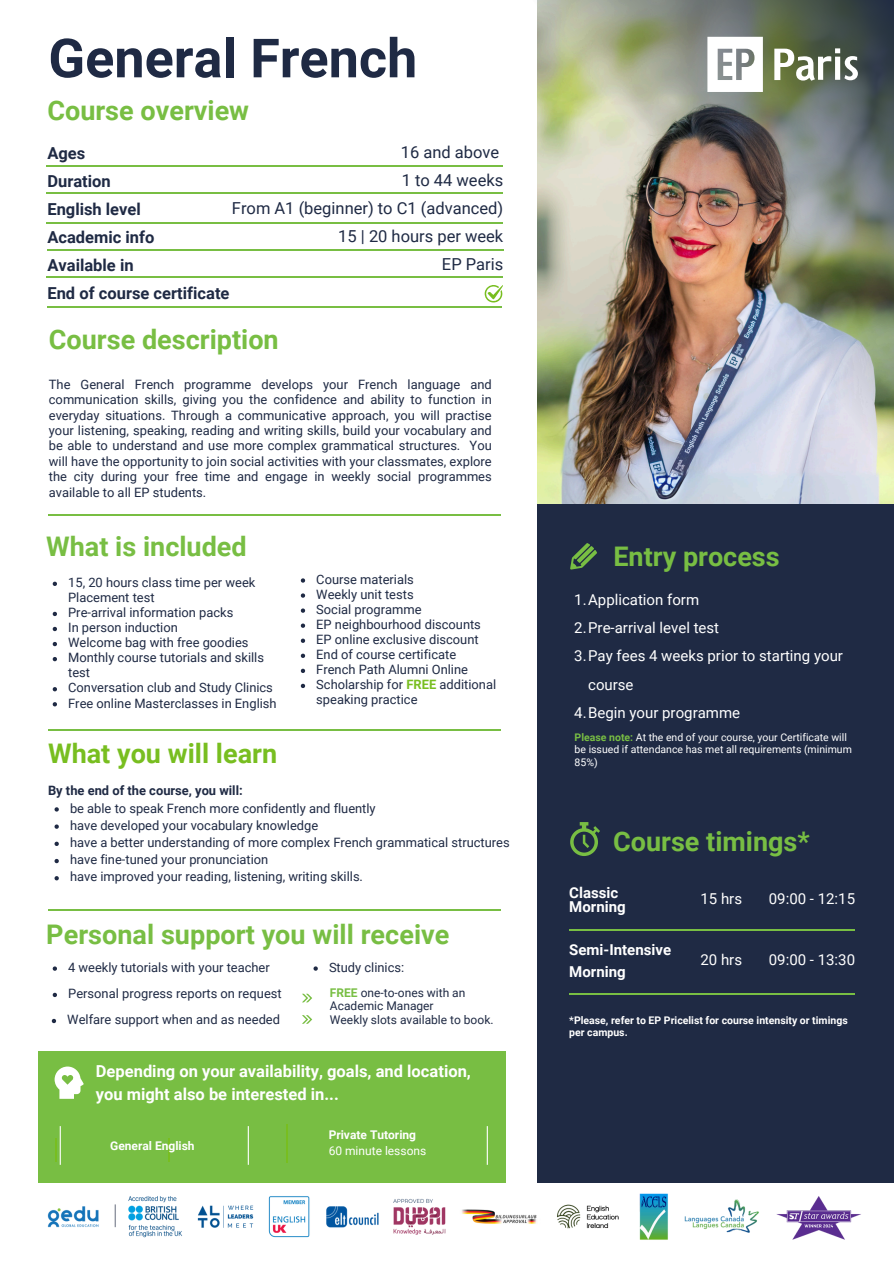
<style>
.page{position:relative;width:894px;height:1264px;background:#fff}
.page>*{position:absolute;margin:0;border:0;box-sizing:border-box;transform-origin:0 0}
.t1{font:700 54px "Roboto";color:#1f2a44}
.t2{font:700 27px "Roboto";color:#78be43}
.t3{font:700 27px "Roboto";color:#78be20}
.t4{font:700 16.5px/22.5px "Roboto";color:#fff}
.t5{font:16.5px/28.2px "Roboto";color:#1f2a44;text-align:right}
.t6{font:700 16.5px/28.2px "Roboto";color:#1f2a44}
.t7{font:15px/28.2px "Roboto";color:#fff}
.t8{font:700 15px/14.7px "Roboto";color:#fff}
.t9{font:12.9px/15.3px "Roboto";color:#1f2a44}
.t10{font:700 12.9px "Roboto";color:#1f2a44}
.t11{font:12px/13.5px "Roboto";color:#1f2a44}
.t12{font:700 12px/15.8px "Roboto";color:#fff}
.t13{font:10.5px/12.3px "Roboto";color:#fff}
.t14{font:700 10.5px/12.3px "Roboto";color:#fff}
.s1{font-weight:700;color:#78be20}
.s2{font-weight:700;color:#78be43}
.s3{font-weight:400}
</style>
<div class="page">
<div style="left:537px;top:503px;width:356px;height:679px;background:#1f2a44"></div>
<svg style="left:302px;top:993px;width:10px;height:9px"></svg>
<svg style="left:302px;top:1015px;width:10px;height:8px"></svg>
<hr style="left:48px;top:514px;width:452px;height:1px;background:#78be43">
<hr style="left:48px;top:728px;width:452px;height:2px;background:#78be43">
<hr style="left:48px;top:909px;width:452px;height:1px;background:#78be43">
<svg style="left:570px;top:543px;width:27px;height:26px"></svg>
<svg style="left:570px;top:822px;width:30px;height:34px"></svg>
<hr style="left:569px;top:929px;width:285px;height:2px;background:#78be43">
<hr style="left:569px;top:993px;width:285px;height:1px;background:#78be43">
<div style="left:39px;top:1051px;width:466px;height:131px;background:#78be43"></div>
<svg style="left:55px;top:1066px;width:29px;height:32px"></svg>
<hr style="left:55px;top:1138px;width:2px;height:23px;background:#78be20">
<hr style="left:168px;top:1138px;width:2px;height:23px;background:#78be20">
<hr style="left:286px;top:1124px;width:1px;height:38px;background:#78be20">
<hr style="left:248px;top:1126px;width:1px;height:38px;background:#fff">
<hr style="left:486px;top:1126px;width:1px;height:38px;background:#fff">
<hr style="left:60px;top:1126px;width:1px;height:38px;background:#fff">
<img style="left:537px;top:0;width:356px;height:504px">
<svg style="left:707px;top:37px;width:55px;height:55px"></svg>
<svg style="left:774px;top:48px;width:83px;height:33px"></svg>
<svg style="left:53px;top:581px;width:4px;height:5px"></svg>
<svg style="left:53px;top:611px;width:4px;height:5px"></svg>
<svg style="left:53px;top:627px;width:4px;height:4px"></svg>
<svg style="left:53px;top:642px;width:4px;height:4px"></svg>
<svg style="left:53px;top:657px;width:4px;height:4px"></svg>
<svg style="left:53px;top:687px;width:4px;height:4px"></svg>
<svg style="left:53px;top:702px;width:4px;height:4px"></svg>
<svg style="left:53px;top:966px;width:4px;height:4px"></svg>
<svg style="left:52px;top:1018px;width:4px;height:5px"></svg>
<svg style="left:313px;top:966px;width:5px;height:4px"></svg>
<svg style="left:301px;top:578px;width:4px;height:4px"></svg>
<svg style="left:301px;top:593px;width:4px;height:4px"></svg>
<svg style="left:301px;top:608px;width:4px;height:4px"></svg>
<svg style="left:301px;top:623px;width:4px;height:5px"></svg>
<svg style="left:301px;top:638px;width:4px;height:5px"></svg>
<svg style="left:301px;top:653px;width:4px;height:5px"></svg>
<svg style="left:301px;top:668px;width:4px;height:5px"></svg>
<svg style="left:301px;top:683px;width:4px;height:5px"></svg>
<svg style="left:54px;top:807px;width:5px;height:4px"></svg>
<svg style="left:54px;top:824px;width:5px;height:4px"></svg>
<svg style="left:54px;top:841px;width:5px;height:5px"></svg>
<svg style="left:54px;top:858px;width:5px;height:5px"></svg>
<svg style="left:54px;top:876px;width:5px;height:4px"></svg>
<svg style="left:53px;top:992px;width:4px;height:5px"></svg>
<img style="left:41px;top:1173px;width:827px;height:67px">
<hr style="left:47px;top:249px;width:457px;height:2px;background:#78be43">
<hr style="left:46px;top:222px;width:457px;height:1px;background:#78be43">
<hr style="left:46px;top:192px;width:457px;height:2px;background:#78be43">
<hr style="left:46px;top:165px;width:457px;height:2px;background:#78be43">
<hr style="left:46px;top:276px;width:457px;height:2px;background:#78be43">
<hr style="left:47px;top:306px;width:454px;height:1px;background:#78be43">
<svg style="left:484px;top:285px;width:19px;height:17px"></svg>
<h3 class="t1" style="left:48px;top:27px;width:370px">General French</h3>
<h5 class="t2" style="left:47px;top:95px;width:203px">Course overview</h5>
<h5 class="t6" style="left:47px;top:139px;width:183px">Ages<br>Duration<br>English level<br>Academic info<br>Available in<br>End of course certificate</h5>
<h6 class="t5" style="left:232px;top:138px;width:273px">16 and above<br>1 to 44 weeks<br>From A1 (beginner) to C1 (advanced)<br>15 | 20 hours per week<br>EP Paris</h6>
<p class="t2" style="left:49px;top:323px;width:231px">Course description</p>
<p class="t9" style="left:49px;top:377px;width:444px;text-align:justify">The General French programme develops your French language and communication skills, giving you the confidence and ability to function in everyday situations. Through a communicative approach, you will practise your listening, speaking, reading and writing skills, build your vocabulary and be able to understand and use more complex grammatical structures. You will have the opportunity to join social activities with your classmates, explore the city during your free time and engage in weekly social programmes available to all EP students.</p>
<h4 class="t2" style="left:46px;top:531px;width:202px">What is included</h4>
<p class="t9" style="left:68px;top:575px;width:189px">15, 20 hours class time per week<br>Placement test</p>
<h2 class="t9" style="left:68px;top:605px;width:167px">Pre-arrival information packs</h2>
<h6 class="t9" style="left:68px;top:620px;width:111px">In person induction</h6>
<h2 class="t9" style="left:68px;top:635px;width:182px">Welcome bag with free goodies</h2>
<p class="t9" style="left:68px;top:650px;width:197px">Monthly course tutorials and skills test</p>
<p class="t9" style="left:68px;top:680px;width:206px">Conversation club and Study Clinics</p>
<p class="t9" style="left:68px;top:695px;width:210px">Free online Masterclasses in English</p>
<p class="t9" style="left:316px;top:571px;width:99px">Course materials</p>
<p class="t9" style="left:316px;top:586px;width:99px">Weekly unit tests</p>
<p class="t9" style="left:316px;top:602px;width:107px">Social programme</p>
<p class="t9" style="left:316px;top:617px;width:166px">EP neighbourhood discounts</p>
<p class="t9" style="left:316px;top:632px;width:164px">EP online exclusive discount</p>
<p class="t9" style="left:316px;top:647px;width:141px">End of course certificate</p>
<p class="t9" style="left:316px;top:662px;width:153px">French Path Alumni Online</p>
<p class="t9" style="left:316px;top:677px;width:181px">Scholarship for <span class="s1">FREE</span> additional speaking practice</p>
<h5 class="t3" style="left:48px;top:738px;width:230px">What you will learn</h5>
<h5 class="t10" style="left:48px;top:783px;width:196px">By the end of the course, you will:</h5>
<p class="t9" style="left:70px;top:800px;width:307px">be able to speak French more confidently and fluently</p>
<p class="t9" style="left:70px;top:817px;width:250px">have developed your vocabulary knowledge</p>
<p class="t9" style="left:70px;top:835px;width:441px">have a better understanding of more complex French grammatical structures</p>
<p class="t9" style="left:70px;top:852px;width:200px">have fine-tuned your pronunciation</p>
<p class="t9" style="left:70px;top:869px;width:294px">have improved your reading, listening, writing skills.</p>
<p class="t2" style="left:46px;top:919px;width:404px">Personal support you will receive</p>
<p class="t9" style="left:68px;top:959px;width:203px">4 weekly tutorials with your teacher</p>
<p class="t9" style="left:67px;top:1012px;width:214px">Welfare support when and as needed</p>
<h2 class="t9" style="left:68px;top:986px;width:215px">Personal progress reports on request</h2>
<p class="t9" style="left:329px;top:959px;width:77px">Study clinics:</p>
<p class="t11" style="left:330px;top:986px;width:165px"><span class="s2">FREE</span> one-to-ones with an<br>Academic Manager<br>Weekly slots available to book.</p>
<p class="t4" style="left:96px;top:1060px;width:376px">Depending on your availability, goals, and location, you might also be interested in...</p>
<h6 class="t12" style="left:110px;top:1138px;width:86px">General English</h6>
<p class="t12" style="left:328px;top:1127px;width:99px">Private Tutoring<br><span class="s3">60 minute lessons</span></p>
<p class="t2" style="left:613px;top:541px;width:168px">Entry process</p>
<h3 class="t7" style="left:574px;top:586px;width:126px">1.Application form</h3>
<h4 class="t7" style="left:574px;top:614px;width:146px">2.Pre-arrival level test</h4>
<h4 class="t7" style="left:588px;top:642px;width:256px;text-indent:-14px">3.Pay fees 4 weeks prior to starting your course</h4>
<p class="t7" style="left:574px;top:698px;width:167px">4.Begin your programme</p>
<h2 class="t13" style="left:574px;top:731px;width:279px"><span class="s2">Please note:</span> At the end of your course, your Certificate will be issued if attendance has met all requirements (minimum<br>85%)</h2>
<h2 class="t2" style="left:613px;top:825px;width:198px">Course timings*</h2>
<h3 class="t8" style="left:569px;top:885px;width:58px">Classic<br>Morning</h3>
<h4 class="t7" style="left:700px;top:885px;width:43px">15 hrs</h4>
<h4 class="t7" style="left:700px;top:945px;width:43px">20 hrs</h4>
<p class="t7" style="left:768px;top:885px;width:88px">09:00 - 12:15</p>
<p class="t8" style="left:569px;top:939px;width:103px;line-height:21.3px">Semi-Intensive<br>Morning</p>
<p class="t7" style="left:768px;top:945px;width:88px">09:00 - 13:30</p>
<p class="t14" style="left:569px;top:1013px;width:280px">*Please, refer to EP Pricelist for course intensity or timings per campus.</p>
</div>
